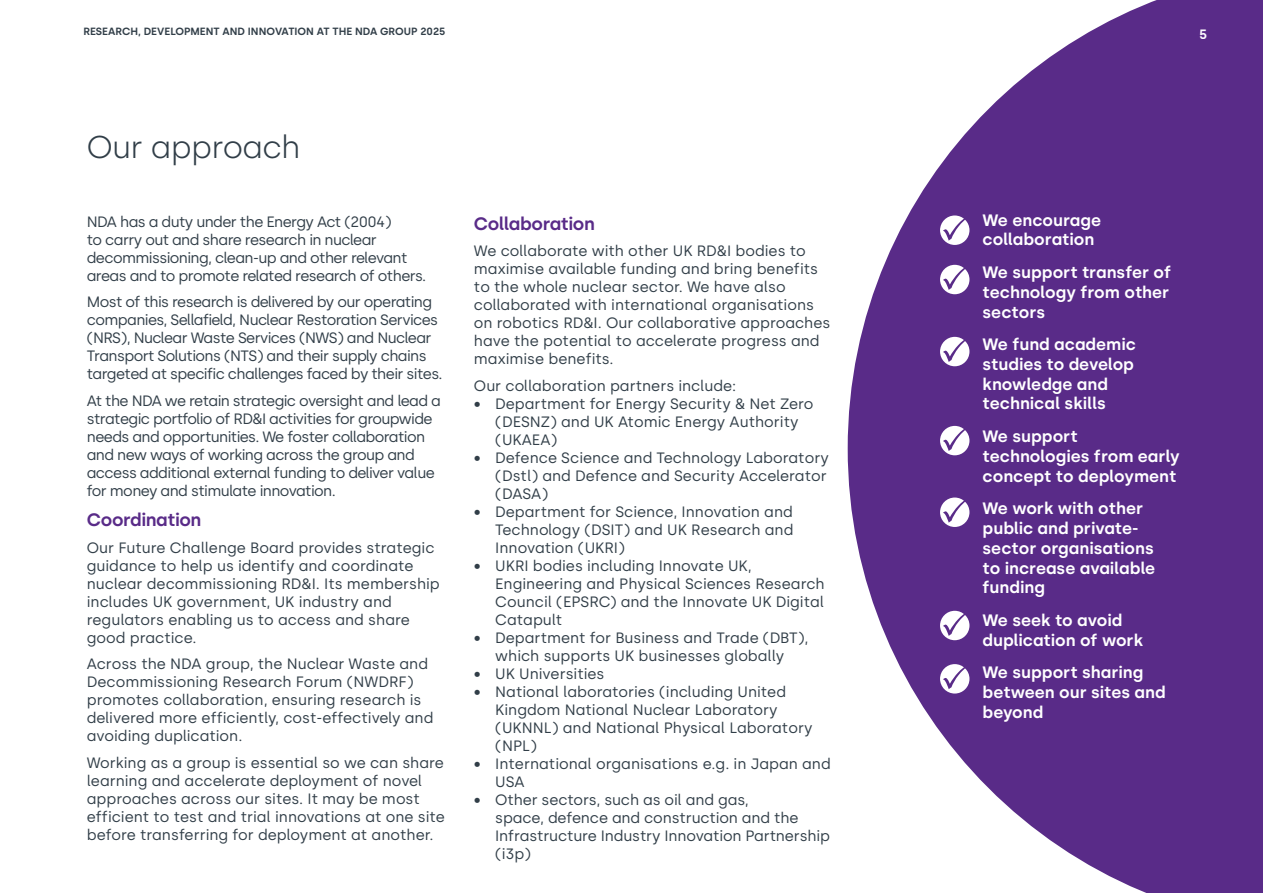
<style>
.page{position:relative;width:1263px;height:893px;background:#fff}
.page>*{position:absolute;margin:0;border:0;box-sizing:border-box;transform-origin:0 0}
.t1{font:300 31.5px "Silka";letter-spacing:-.02em;color:#313e48}
.t2{font:600 18px "Silka";letter-spacing:-.02em;color:#592b88}
.t3{font:600 16.5px/19.8px "Silka";color:#fff}
.t4{font:15px/18px "Silka";color:#313e48}
.t5{font:15px/18px "Silka";letter-spacing:-.04em;color:#313e48}
.t6{font:600 13.5px "Silka";color:#fff}
.t7{font:600 10.5px "Silka";color:#313e48}
</style>
<div class="page">
<svg style="left:848px;top:0;width:415px;height:893px;fill:#592b88"></svg>
<svg style="left:940px;top:215px;width:29px;height:30px"></svg>
<svg style="left:943px;top:215px;width:26px;height:26px"></svg>
<div style="left:940px;top:265px;width:29px;height:29px;background:#fff;border-radius:50%"></div>
<svg style="left:943px;top:265px;width:26px;height:25px"></svg>
<div style="left:940px;top:337px;width:29px;height:29px;background:#fff;border-radius:50%"></div>
<svg style="left:943px;top:337px;width:26px;height:25px"></svg>
<div style="left:940px;top:426px;width:29px;height:29px;background:#fff;border-radius:50%"></div>
<svg style="left:943px;top:426px;width:26px;height:25px"></svg>
<svg style="left:940px;top:497px;width:29px;height:30px"></svg>
<svg style="left:943px;top:497px;width:26px;height:26px"></svg>
<div style="left:940px;top:611px;width:29px;height:29px;background:#fff;border-radius:50%"></div>
<svg style="left:943px;top:611px;width:26px;height:25px"></svg>
<div style="left:940px;top:664px;width:29px;height:29px;background:#fff;border-radius:50%"></div>
<svg style="left:943px;top:664px;width:26px;height:25px"></svg>
<div style="left:1191px;top:21px;width:25px;height:25px;background:#592b88;border-radius:50%"></div>
<p class="t7" style="left:83px;top:26px;width:364px">RESEARCH, DEVELOPMENT AND INNOVATION AT THE NDA GROUP 2025</p>
<p class="t1" style="left:87px;top:128px;width:215px">Our approach</p>
<p class="t5" style="left:87px;top:213px;width:341px">NDA has a duty under the Energy Act (2004)<br>to carry out and share research in nuclear decommissioning, clean-up and other relevant areas and to promote related research of others.</p>
<p class="t5" style="left:87px;top:293px;width:357px">Most of this research is delivered by our operating companies, Sellafield, Nuclear Restoration Services (NRS), Nuclear Waste Services (NWS) and Nuclear Transport Solutions (NTS) and their supply chains targeted at specific challenges faced by their sites.</p>
<p class="t5" style="left:87px;top:392px;width:356px">At the NDA we retain strategic oversight and lead a strategic portfolio of RD&amp;I activities for groupwide needs and opportunities. We foster collaboration and new ways of working across the group and access additional external funding to deliver value for money and stimulate innovation.</p>
<p class="t2" style="left:87px;top:509px;width:116px">Coordination</p>
<p class="t4" style="left:87px;top:538px;width:355px">Our Future Challenge Board provides strategic guidance to help us identify and coordinate nuclear decommissioning RD&amp;I. Its membership includes UK government, UK industry and regulators enabling us to access and share good practice.</p>
<p class="t4" style="left:87px;top:655px;width:348px">Across the NDA group, the Nuclear Waste and Decommissioning Research Forum (NWDRF) promotes collaboration, ensuring research is delivered more efficiently, cost-effectively and avoiding duplication.</p>
<p class="t4" style="left:87px;top:753px;width:360px">Working as a group is essential so we can share learning and accelerate deployment of novel approaches across our sites. It may be most efficient to test and trial innovations at one site before transferring for deployment at another.</p>
<p class="t2" style="left:474px;top:213px;width:122px">Collaboration</p>
<p class="t4" style="left:474px;top:242px;width:358px">We collaborate with other UK RD&amp;I bodies to maximise available funding and bring benefits to the whole nuclear sector. We have also collaborated with international organisations on robotics RD&amp;I. Our collaborative approaches have the potential to accelerate progress and maximise benefits.</p>
<p class="t4" style="left:474px;top:376px;width:264px">Our collaboration partners include:</p>
<p class="t4" style="left:495px;top:394px;width:320px;text-indent:-21px">• Department for Energy Security &amp; Net Zero (DESNZ) and UK Atomic Energy Authority (UKAEA)</p>
<p class="t4" style="left:495px;top:448px;width:335px;text-indent:-21px">• Defence Science and Technology Laboratory (Dstl) and Defence and Security Accelerator (DASA)</p>
<p class="t4" style="left:495px;top:502px;width:300px;text-align:justify;text-indent:-21px">• Department for Science, Innovation and Technology (DSIT) and UK Research and Innovation (UKRI)</p>
<p class="t4" style="left:495px;top:556px;width:331px;text-indent:-21px">• UKRI bodies including Innovate UK, Engineering and Physical Sciences Research Council (EPSRC) and the Innovate UK Digital Catapult</p>
<p class="t4" style="left:474px;top:628px;width:336px;text-align:center">• Department for Business and Trade (DBT), which supports UK businesses globally</p>
<p class="t4" style="left:474px;top:664px;width:132px">• UK Universities</p>
<p class="t4" style="left:495px;top:682px;width:319px;text-indent:-21px">• National laboratories (including United<br>Kingdom National Nuclear Laboratory (UKNNL) and National Physical Laboratory (NPL)</p>
<p class="t4" style="left:495px;top:754px;width:337px;text-indent:-21px">• International organisations e.g. in Japan and<br>USA</p>
<p class="t4" style="left:495px;top:790px;width:336px;text-indent:-21px">• Other sectors, such as oil and gas,<br>space, defence and construction and the Infrastructure Industry Innovation Partnership (i3p)</p>
<p class="t6" style="left:1199px;top:26px;width:10px">5</p>
<p class="t3" style="left:982px;top:210px;width:120px">We encourage collaboration</p>
<p class="t3" style="left:982px;top:262px;width:190px;text-align:justify">We support transfer of technology from other sectors</p>
<p class="t3" style="left:982px;top:334px;width:155px">We fund academic studies to develop knowledge and technical skills</p>
<p class="t3" style="left:982px;top:426px;width:199px">We support technologies from early concept to deployment</p>
<p class="t3" style="left:982px;top:498px;width:174px">We work with other public and private&shy;sector organisations to increase available funding</p>
<p class="t3" style="left:982px;top:610px;width:162px">We seek to avoid duplication of work</p>
<p class="t3" style="left:982px;top:663px;width:185px">We support sharing between our sites and beyond</p>
</div>
